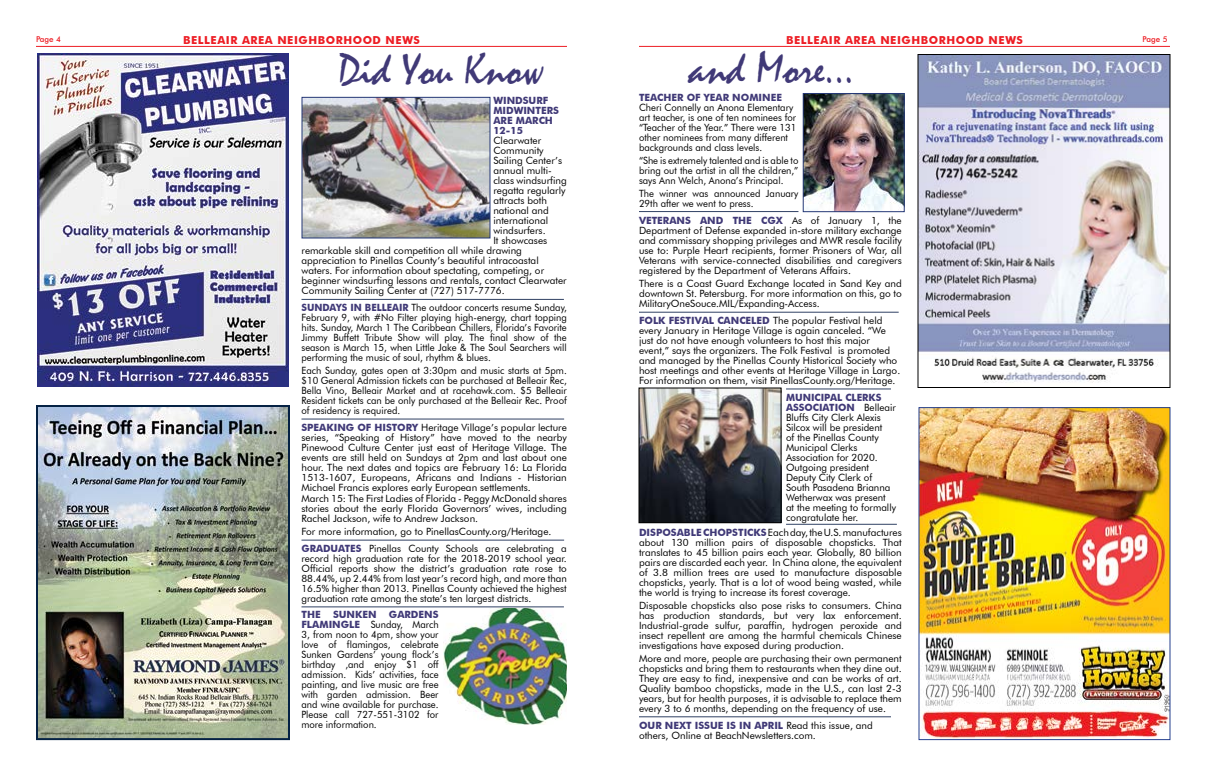
<style>
.page{position:relative;width:1206px;height:774px;background:#fff}
.page>*{position:absolute;margin:0;border:0;box-sizing:border-box;transform-origin:0 0}
.t1{font:45px "Mistral";color:#403977}
.t2{font:700 11px "Futura BT";letter-spacing:.05em;color:#ed1d24}
.t3{font:10px/10px "Futura BT";color:#000;text-align:justify}
.t4{font:10px/10px "Futura BT";color:#000;text-align:justify;scale:.95 1}
.t5{font:700 10px/10px "Futura BT";color:#403977}
.t6{font:500 8px "Futura BT";color:#ed1d24}
.s1{font-weight:700;color:#403977}
</style>
<div class="page">
<hr style="left:36px;top:46px;width:531px;height:1px;background:#ed1d24">
<hr style="left:639px;top:46px;width:531px;height:1px;background:#ed1d24">
<hr style="left:302px;top:299px;width:262px;height:1px;background:#304164">
<hr style="left:302px;top:419px;width:262px;height:1px;background:#304164">
<hr style="left:302px;top:540px;width:262px;height:1px;background:#304164">
<hr style="left:302px;top:606px;width:262px;height:1px;background:#304164">
<hr style="left:639px;top:211px;width:159px;height:1px;background:#304164">
<hr style="left:639px;top:312px;width:260px;height:1px;background:#304164">
<hr style="left:786px;top:388px;width:105px;height:1px;background:#304164">
<hr style="left:786px;top:524px;width:111px;height:1px;background:#304164">
<hr style="left:639px;top:716px;width:252px;height:1px;background:#304164">
<img style="left:39px;top:408px;width:248px;height:329px">
<div style="left:36px;top:405px;width:254px;height:335px;border:2px solid #052244"></div>
<img style="left:304px;top:99px;width:184px;height:137px">
<div style="left:302px;top:97px;width:188px;height:141px;border:1px solid #253876"></div>
<img style="left:37px;top:54px;width:252px;height:333px">
<img style="left:920px;top:56px;width:248px;height:327px">
<div style="left:918px;top:54px;width:252px;height:334px;border:1px solid #000"></div>
<img style="left:640px;top:390px;width:140px;height:131px">
<div style="left:638px;top:388px;width:144px;height:135px;border:1px solid #000"></div>
<img style="left:443px;top:609px;width:124px;height:116px">
<img style="left:920px;top:409px;width:248px;height:329px">
<div style="left:918px;top:407px;width:252px;height:333px;border:1px solid #25408f"></div>
<img style="left:805px;top:95px;width:97px;height:115px">
<div style="left:803px;top:93px;width:101px;height:119px;border:1px solid #253876"></div>
<p class="t6" style="left:36px;top:34px;width:26px">Page 4</p>
<p class="t2" style="left:183px;top:34px;width:238px">BELLEAIR AREA NEIGHBORHOOD NEWS</p>
<p class="t2" style="left:786px;top:34px;width:238px">BELLEAIR AREA NEIGHBORHOOD NEWS</p>
<p class="t6" style="left:1143px;top:34px;width:26px">Page 5</p>
<h1 class="t1" style="left:338px;top:42px;width:207px">Did You Know</h1>
<h1 class="t1" style="left:689px;top:42px;width:167px">and More...</h1>
<p class="t5" style="left:493px;top:96px;width:67px">WINDSURF<br>MIDWINTERS<br>ARE MARCH<br>12-15</p>
<p class="t3" style="left:493px;top:136px;width:49px">Clearwater</p>
<p class="t3" style="left:493px;top:146px;width:52px">Community</p>
<p class="t3" style="left:493px;top:156px;width:70px">Sailing Center’s</p>
<p class="t3" style="left:493px;top:166px;width:60px">annual multi-</p>
<p class="t3" style="left:493px;top:176px;width:75px">class windsurfing</p>
<p class="t3" style="left:493px;top:186px;width:74px">regatta regularly</p>
<p class="t3" style="left:493px;top:196px;width:55px">attracts both</p>
<p class="t3" style="left:493px;top:206px;width:57px">national and</p>
<p class="t3" style="left:493px;top:216px;width:56px">international</p>
<p class="t3" style="left:493px;top:226px;width:54px">windsurfers.</p>
<p class="t3" style="left:493px;top:236px;width:55px">It showcases</p>
<p class="t3" style="left:302px;top:246px;width:222px">remarkable skill and competition all while drawing</p>
<p class="t3" style="left:302px;top:256px;width:239px">appreciation to Pinellas County’s beautiful intracoastal</p>
<p class="t3" style="left:302px;top:266px;width:244px">waters. For information about spectating, competing, or</p>
<p class="t3" style="left:302px;top:276px;width:267px">beginner windsurfing lessons and rentals, contact Clearwater</p>
<p class="t3" style="left:302px;top:286px;width:205px">Community Sailing Center at (727) 517-7776.</p>
<p class="t4" style="left:302px;top:303px;width:281px"><span class="s1">SUNDAYS IN BELLEAIR</span> The outdoor concerts resume Sunday, February 9, with #No Filter playing high-energy, chart topping hits. Sunday, March 1 The Caribbean Chillers, Florida’s Favorite Jimmy Buffett Tribute Show will play. The final show of the season is March 15, when Little Jake &amp; The Soul Searchers will performing the music of soul, rhythm &amp; blues.</p>
<p class="t4" style="left:302px;top:365px;width:281px">Each Sunday, gates open at 3:30pm and music starts at 5pm. $10 General Admission tickets can be purchased at Belleair Rec, Bella Vino, Belleair Market and at racehawk.com. $5 Belleair Resident tickets can be only purchased at the Belleair Rec. Proof of residency is required.</p>
<p class="t3" style="left:302px;top:422px;width:267px"><span class="s1">SPEAKING OF HISTORY</span> Heritage Village’s popular lecture series, “Speaking of History” have moved to the nearby Pinewood Culture Center just east of Heritage Village. The events are still held on Sundays at 2pm and last about one hour. The next dates and topics are February 16: La Florida 1513-1607, Europeans, Africans and Indians - Historian Michael Francis explores early European settlements.</p>
<p class="t3" style="left:302px;top:494px;width:267px">March 15: The First Ladies of Florida - Peggy McDonald shares stories about the early Florida Governors’ wives, including Rachel Jackson, wife to Andrew Jackson.</p>
<p class="t3" style="left:302px;top:523px;width:267px;line-height:16.8px">For more information, go to PinellasCounty.org/Heritage.<br><span class="s1">GRADUATES</span> Pinellas County Schools are celebrating a</p>
<p class="t3" style="left:302px;top:553px;width:267px">record high graduation rate for the 2018-2019 school year.<br>Official reports show the district’s graduation rate rose to 88.44%, up 2.44% from last year’s record high, and more than 16.5% higher than 2013. Pinellas County achieved the highest graduation rate among the state’s ten largest districts.</p>
<p class="t4" style="left:301px;top:610px;width:146px"><span class="s1">THE SUNKEN GARDENS FLAMINGLE</span> Sunday, March 3, from noon to 4pm, show your love of flamingos, celebrate Sunken Gardens’ young flock’s birthday ,and enjoy $1 off admission. Kids’ activities, face painting, and live music are free with garden admission. Beer and wine available for purchase.<br>Please call 727-551-3102 for more information.</p>
<p class="t5" style="left:639px;top:92px;width:145px">TEACHER OF YEAR NOMINEE</p>
<p class="t4" style="left:639px;top:102px;width:167px;text-align:left">Cheri Connelly an Anona Elementary art teacher, is one of ten nominees for “Teacher of the Year.” There were 131 other nominees from many different backgrounds and class levels.</p>
<p class="t4" style="left:639px;top:155px;width:169px">“She is extremely talented and is able to bring out the artist in all the children,” says Ann Welch, Anona’s Principal.</p>
<p class="t4" style="left:639px;top:188px;width:169px">The winner was announced January<br>29th after we went to press.</p>
<p class="t3" style="left:639px;top:216px;width:264px"><span class="s1">VETERANS AND THE CGX</span> As of January 1, the Department of Defense expanded in-store military exchange and commissary shopping privileges and MWR resale facility use to: Purple Heart recipients, former Prisoners of War, all Veterans with service-connected disabilities and caregivers registered by the Department of Veterans Affairs.</p>
<p class="t3" style="left:639px;top:279px;width:264px">There is a Coast Guard Exchange located in Sand Key and downtown St. Petersburg. For more information on this, go to MilitaryOneSouce.MIL/Expanding-Access.</p>
<p class="t3" style="left:639px;top:315px;width:263px;text-align:left"><span class="s1">FOLK FESTIVAL CANCELED</span> The popular Festival held every January in Heritage Village is again canceled. “We just do not have enough volunteers to host this major event,” says the organizers. The Folk Festival is promoted and managed by the Pinellas County Historical Society who host meetings and other events at Heritage Village in Largo.<br>For information on them, visit PinellasCounty.org/Heritage.</p>
<p class="t3" style="left:786px;top:392px;width:111px;text-align:left"><span class="s1">MUNICIPAL CLERKS<br>ASSOCIATION</span> Belleair<br>Bluffs City Clerk Alexis<br>Silcox will be president<br>of the Pinellas County<br>Municipal Clerks<br>Association for 2020.<br>Outgoing president<br>Deputy City Clerk of<br>South Pasadena Brianna<br>Wetherwax was present at the meeting to formally congratulate her.</p>
<p class="t3" style="left:639px;top:527px;width:264px"><span class="s1">DISPOSABLE CHOPSTICKS</span> Each day, the U.S. manufactures about 130 million pairs of disposable chopsticks. That translates to 45 billion pairs each year. Globally, 80 billion pairs are discarded each year. In China alone, the equivalent of 3.8 million trees are used to manufacture disposable chopsticks, yearly. That is a lot of wood being wasted, while the world is trying to increase its forest coverage.</p>
<p class="t3" style="left:639px;top:600px;width:264px">Disposable chopsticks also pose risks to consumers. China has production standards, but very lax enforcement.<br>Industrial-grade sulfur, paraffin, hydrogen peroxide and insect repellent are among the harmful chemicals Chinese investigations have exposed during production.</p>
<p class="t3" style="left:639px;top:653px;width:264px">More and more, people are purchasing their own permanent chopsticks and bring them to restaurants when they dine out.<br>They are easy to find, inexpensive and can be works of art.<br>Quality bamboo chopsticks, made in the U.S., can last 2-3 years, but for health purposes, it is advisable to replace them every 3 to 6 months, depending on the frequency of use.</p>
<p class="t3" style="left:639px;top:720px;width:235px"><span class="s1">OUR NEXT ISSUE IS IN APRIL</span> Read this issue, and others, Online at BeachNewsletters.com.</p>
</div>
